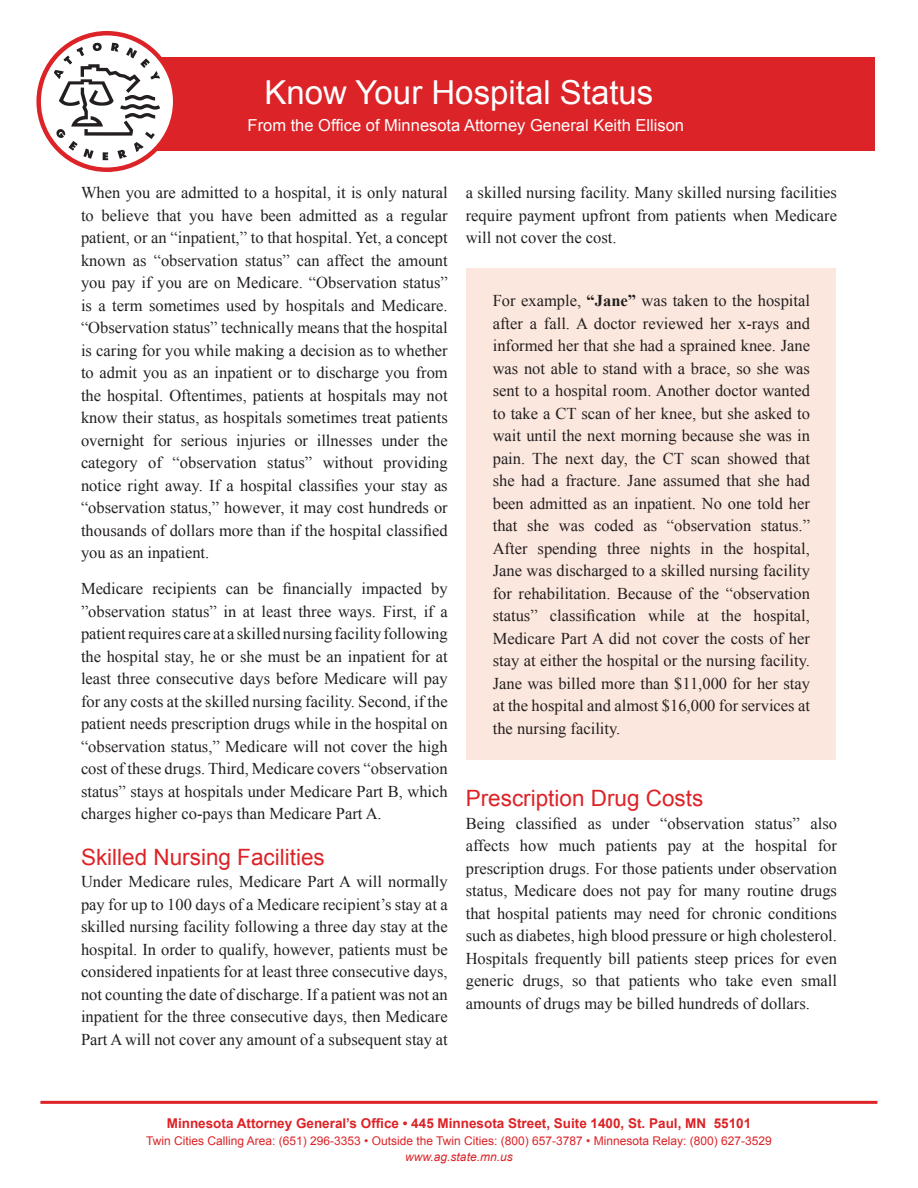
<style>
.page{position:relative;width:918px;height:1188px;background:#fff}
.page>*{position:absolute;margin:0;border:0;box-sizing:border-box;transform-origin:0 0}
.h1{font:33px "Arial";color:#fff}
.h2{font:22.5px "Arial";color:#dc2327}
.p{font:16.5px/22.5px "Times New Roman";color:#231f20;text-align:justify}
.p_1{font:16.5px/22.5px "Times New Roman";color:#231f20;text-align:justify}
.t1{font:16.5px "Arial";color:#fff}
.t2{font:700 13.5px "Arial";color:#dc2327}
.t3{font:12px/16.5px "Arial";color:#dc2327;text-align:center}
.s1{font-weight:700}
.s2{font-style:italic}
</style>
<div class="page">
<div style="left:466px;top:269px;width:370px;height:491px;background:#fbe7dd"></div>
<div style="left:60px;top:57px;width:815px;height:93px;background:#dc2327"></div>
<svg style="left:39px;top:33px;width:136px;height:137px"></svg>
<svg style="left:54px;top:43px;width:106px;height:117px"></svg>
<div style="left:36px;top:31px;width:141px;height:141px;border:4px solid #dc2327;border-radius:50%"></div>
<hr style="left:40px;top:1101px;width:837px;height:3px;background:#dc2327">
<h1 class="h1" style="left:265px;top:71px;width:390px">Know Your Hospital Status</h1>
<p class="t1" style="left:248px;top:115px;width:438px">From the Office of Minnesota Attorney General Keith Ellison</p>
<p class="p" style="left:81px;top:181px;width:368px">When you are admitted to a hospital, it is only natural to believe that you have been admitted as a regular patient, or an “inpatient,” to that hospital. Yet, a concept known as “observation status” can affect the amount you pay if you are on Medicare. “Observation status” is a term sometimes used by hospitals and Medicare. “Observation status” technically means that the hospital is caring for you while making a decision as to whether to admit you as an inpatient or to discharge you from the hospital. Oftentimes, patients at hospitals may not know their status, as hospitals sometimes treat patients overnight for serious injuries or illnesses under the category of “observation status” without providing notice right away. If a hospital classifies your stay as “observation status,” however, it may cost hundreds or thousands of dollars more than if the hospital classified you as an inpatient.</p>
<p class="p" style="left:81px;top:577px;width:368px">Medicare recipients can be financially impacted by ”observation status” in at least three ways. First, if a patient requires care at a skilled nursing facility following the hospital stay, he or she must be an inpatient for at least three consecutive days before Medicare will pay for any costs at the skilled nursing facility. Second, if the patient needs prescription drugs while in the hospital on “observation status,” Medicare will not cover the high cost of these drugs. Third, Medicare covers “observation status” stays at hospitals under Medicare Part B, which charges higher co-pays than Medicare Part A.</p>
<h2 class="h2" style="left:81px;top:842px;width:245px">Skilled Nursing Facilities</h2>
<p class="p_1" style="left:81px;top:870px;width:368px">Under Medicare rules, Medicare Part A will normally pay for up to 100 days of a Medicare recipient’s stay at a skilled nursing facility following a three day stay at the hospital. In order to qualify, however, patients must be considered inpatients for at least three consecutive days, not counting the date of discharge. If a patient was not an inpatient for the three consecutive days, then Medicare Part A will not cover any amount of a subsequent stay at</p>
<p class="p_1" style="left:466px;top:181px;width:373px">a skilled nursing facility. Many skilled nursing facilities require payment upfront from patients when Medicare will not cover the cost.</p>
<p class="p" style="left:493px;top:289px;width:319px">For example, <span class="s1">“Jane”</span> was taken to the hospital after a fall. A doctor reviewed her x-rays and informed her that she had a sprained knee. Jane was not able to stand with a brace, so she was sent to a hospital room. Another doctor wanted to take a CT scan of her knee, but she asked to wait until the next morning because she was in pain. The next day, the CT scan showed that she had a fracture. Jane assumed that she had been admitted as an inpatient. No one told her that she was coded as “observation status.” After spending three nights in the hospital, Jane was discharged to a skilled nursing facility for rehabilitation. Because of the “observation status” classification while at the hospital, Medicare Part A did not cover the costs of her stay at either the hospital or the nursing facility.<br>Jane was billed more than $11,000 for her stay at the hospital and almost $16,000 for services at the nursing facility.</p>
<h2 class="h2" style="left:466px;top:784px;width:239px">Prescription Drug Costs</h2>
<p class="p_1" style="left:466px;top:812px;width:373px">Being classified as under “observation status” also affects how much patients pay at the hospital for prescription drugs. For those patients under observation status, Medicare does not pay for many routine drugs that hospital patients may need for chronic conditions such as diabetes, high blood pressure or high cholesterol.<br>Hospitals frequently bill patients steep prices for even generic drugs, so that patients who take even small amounts of drugs may be billed hundreds of dollars.</p>
<p class="t2" style="left:167px;top:1115px;width:586px">Minnesota Attorney General’s Office • 445 Minnesota Street, Suite 1400, St. Paul, MN 55101</p>
<p class="t3" style="left:146px;top:1133px;width:627px">Twin Cities Calling Area: (651) 296-3353 • Outside the Twin Cities: (800) 657-3787 • Minnesota Relay: (800) 627-3529 <span class="s2">www.ag.state.mn.us</span></p>
</div>
